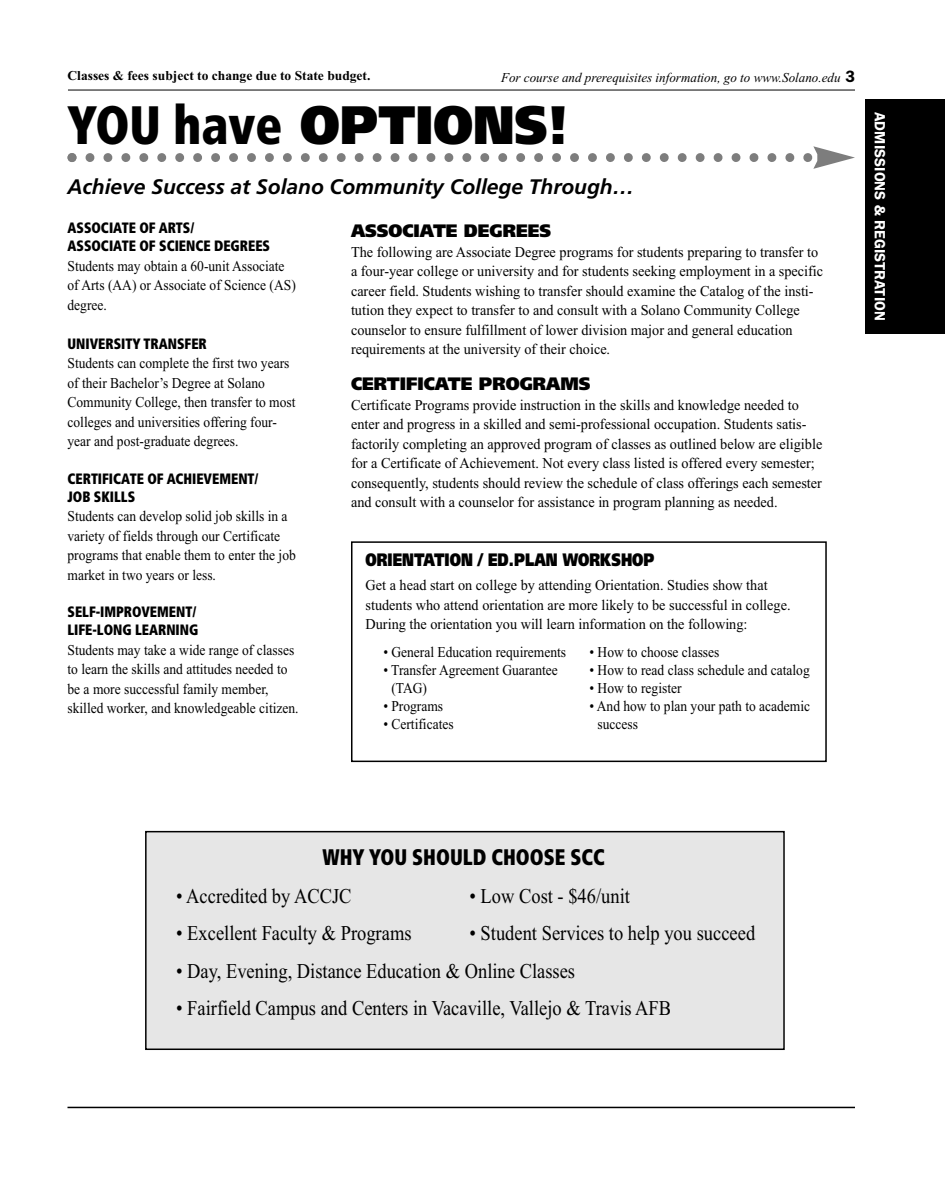
<style>
.page{position:relative;width:945px;height:1202px;background:#fff}
.page>*{position:absolute;margin:0;border:0;box-sizing:border-box;transform-origin:0 0}
.t1{font:900 54px "Frutiger";color:#000;scale:.9 1}
.t2{font:900 condensed 22.5px "Frutiger";color:#000;scale:.88 1}
.t3{font:21px "Times New Roman";color:#000;scale:.88 1}
.t4{font:italic 700 21px "Frutiger";color:#000}
.t5{font:900 18px "Frutiger";color:#000;scale:.95 1}
.t6{font:900 18px "Frutiger";color:#000;scale:.77 1}
.t7{font:15px/19.5px "Times New Roman";color:#000;scale:.95 1}
.t8{font:15px/19.5px "Times New Roman";color:#000;scale:.9 1}
.t9{font:900 condensed 15px/18px "Frutiger";color:#000;scale:.9 1}
.t10{font:600 15px "Franklin Gothic";color:#fff}
.t11{font:italic 13.5px "Times New Roman";color:#000}
.t12{font:700 13.5px "Times New Roman";color:#000}
.s1{font-family:"Franklin Gothic";font-weight:600;font-style:normal;font-size:16.5px}
.s2{font-stretch:condensed}
</style>
<div class="page">
<hr style="left:68px;top:1106px;width:787px;height:2px;background:#000">
<div style="left:865px;top:99px;width:80px;height:234px;background:#000"></div>
<hr style="left:68px;top:90px;width:787px;height:1px;background:#000">
<div style="left:147px;top:832px;width:636px;height:216px;background:#e6e6e6"></div>
<div style="left:145px;top:831px;width:640px;height:219px;border:2px solid #000"></div>
<svg style="left:68px;top:146px;width:787px;height:23px"></svg>
<div style="left:351px;top:541px;width:476px;height:221px;border:2px solid #000"></div>
<p class="t12" style="left:68px;top:67px;width:304px">Classes &amp; fees subject to change due to State budget.</p>
<p class="t11" style="left:501px;top:69px;width:355px">For course and prerequisites information, go to www.Solano.edu <span class="s1">3</span></p>
<h1 class="t1" style="left:68px;top:104px;width:558px"><span class="s2">YOU have</span> OPTIONS!</h1>
<h3 class="t4" style="left:68px;top:178px;width:568px">Achieve Success at Solano Community College Through…</h3>
<p class="t9" style="left:68px;top:220px;width:227px">ASSOCIATE OF ARTS/<br>ASSOCIATE OF SCIENCE DEGREES</p>
<p class="t8" style="left:68px;top:256px;width:255px">Students may obtain a 60-unit Associate of Arts (AA) or Associate of Science (AS) degree.</p>
<p class="t9" style="left:68px;top:336px;width:156px">UNIVERSITY TRANSFER</p>
<p class="t8" style="left:68px;top:353px;width:255px">Students can complete the first two years of their Bachelor’s Degree at Solano Community College, then transfer to most colleges and universities offering four&shy;year and post-graduate degrees.</p>
<p class="t9" style="left:68px;top:471px;width:214px">CERTIFICATE OF ACHIEVEMENT/<br>JOB SKILLS</p>
<p class="t8" style="left:68px;top:506px;width:255px">Students can develop solid job skills in a variety of fields through our Certificate programs that enable them to enter the job market in two years or less.</p>
<p class="t9" style="left:68px;top:604px;width:147px">SELF-IMPROVEMENT/<br>LIFE-LONG LEARNING</p>
<p class="t8" style="left:68px;top:640px;width:258px">Students may take a wide range of classes to learn the skills and attitudes needed to be a more successful family member, skilled worker, and knowledgeable citizen.</p>
<p class="t5" style="left:351px;top:224px;width:212px">ASSOCIATE DEGREES</p>
<p class="t7" style="left:351px;top:242px;width:499px">The following are Associate Degree programs for students preparing to transfer to a four-year college or university and for students seeking employment in a specific career field. Students wishing to transfer should examine the Catalog of the insti&shy;tution they expect to transfer to and consult with a Solano Community College counselor to ensure fulfillment of lower division major and general education requirements at the university of their choice.</p>
<p class="t5" style="left:351px;top:376px;width:254px">CERTIFICATE PROGRAMS</p>
<p class="t7" style="left:351px;top:395px;width:498px">Certificate Programs provide instruction in the skills and knowledge needed to enter and progress in a skilled and semi-professional occupation. Students satis&shy;factorily completing an approved program of classes as outlined below are eligible for a Certificate of Achievement. Not every class listed is offered every semester; consequently, students should review the schedule of class offerings each semester and consult with a counselor for assistance in program planning as needed.</p>
<p class="t6" style="left:366px;top:553px;width:377px">ORIENTATION / ED.PLAN WORKSHOP</p>
<p class="t7" style="left:366px;top:575px;width:449px">Get a head start on college by attending Orientation. Studies show that students who attend orientation are more likely to be successful in college.<br>During the orientation you will learn information on the following:</p>
<p class="t8" style="left:383px;top:642px;width:205px">• General Education requirements</p>
<p class="t8" style="left:391px;top:661px;width:187px;line-height:18px;text-indent:-8px">• Transfer Agreement Guarantee (TAG)</p>
<p class="t8" style="left:383px;top:696px;width:68px">• Programs</p>
<p class="t8" style="left:383px;top:714px;width:80px">• Certificates</p>
<p class="t8" style="left:590px;top:642px;width:146px">• How to choose classes</p>
<p class="t8" style="left:590px;top:660px;width:246px">• How to read class schedule and catalog</p>
<p class="t8" style="left:590px;top:678px;width:104px">• How to register</p>
<p class="t8" style="left:598px;top:697px;width:238px;line-height:18px;text-indent:-8px">• And how to plan your path to academic success</p>
<p class="t10" style="left:889px;top:112px;width:210px;rotate:90deg">ADMISSIONS &amp; REGISTRATION</p>
<h2 class="t2" style="left:323px;top:848px;width:322px">WHY YOU SHOULD CHOOSE SCC</h2>
<h3 class="t3" style="left:176px;top:883px;width:201px">• Accredited by ACCJC</h3>
<h3 class="t3" style="left:470px;top:883px;width:184px">• Low Cost - $46/unit</h3>
<h3 class="t3" style="left:176px;top:920px;width:269px">• Excellent Faculty &amp; Programs</h3>
<h3 class="t3" style="left:470px;top:920px;width:326px">• Student Services to help you succeed</h3>
<h3 class="t3" style="left:176px;top:958px;width:455px">• Day, Evening, Distance Education &amp; Online Classes</h3>
<h3 class="t3" style="left:176px;top:996px;width:564px">• Fairfield Campus and Centers in Vacaville, Vallejo &amp; Travis AFB</h3>
</div>
